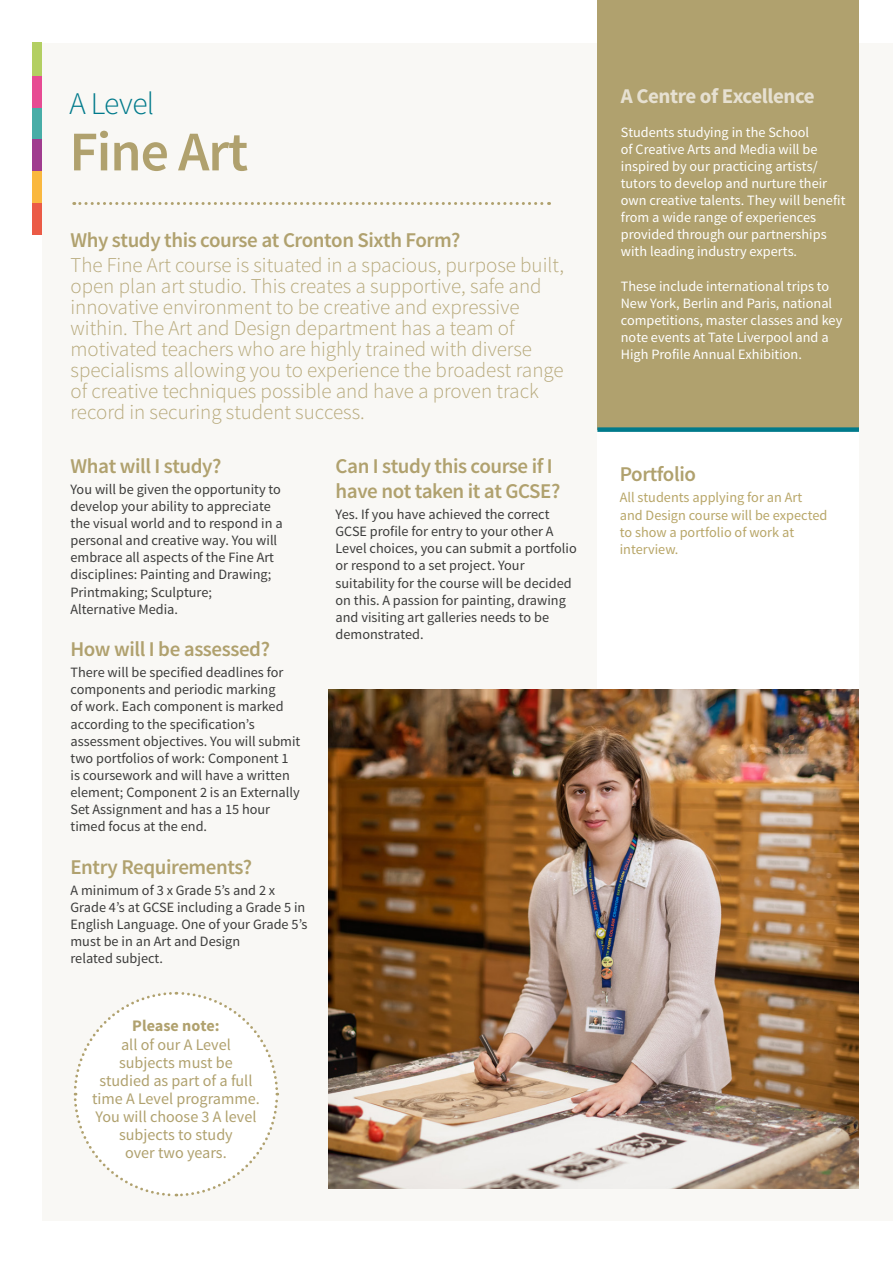
<style>
.page{position:relative;width:893px;height:1263px;background:#fff}
.page>*{position:absolute;margin:0;border:0;box-sizing:border-box;transform-origin:0 0}
.t1{font:600 56.1px "Source Sans Pro";letter-spacing:-.02em;color:#b0a16e}
.t2{font:300 31.5px "Source Sans Pro";letter-spacing:-.02em;color:#007a8b}
.t3{font:300 21px/21px "Source Sans Pro";color:#b7a97b}
.t4{font:600 21px/25.2px "Source Sans Pro";letter-spacing:-.02em;color:#b0a16e}
.t5{font:700 21px "Source Sans Pro";letter-spacing:-.02em;color:#e6e0d1}
.t6{font:16.05px/18.1px "Source Sans Pro";color:#b0a16e;text-align:center}
.t7{font:700 16.05px "Source Sans Pro";color:#b0a16e}
.t8{font:14.25px/17.1px "Source Sans Pro";color:#3c3c3b}
.t9{font:14.25px/17.1px "Source Sans Pro";color:#fff}
.t10{font:14.25px/17.1px "Source Sans Pro";color:#b8a668}
</style>
<div class="page">
<div style="left:43px;top:43px;width:850px;height:1177px;background:#f9f8f5"></div>
<div style="left:33px;top:202px;width:9px;height:33px;background:#eb5b46"></div>
<div style="left:33px;top:171px;width:9px;height:31px;background:#fab83f"></div>
<div style="left:33px;top:139px;width:9px;height:32px;background:#a03c8f"></div>
<div style="left:33px;top:108px;width:9px;height:31px;background:#48ada7"></div>
<div style="left:33px;top:76px;width:9px;height:32px;background:#e74b93"></div>
<div style="left:33px;top:43px;width:9px;height:33px;background:#b3cf62"></div>
<div style="left:597px;top:0;width:262px;height:440px;background:#b0a16e"></div>
<svg style="left:74px;top:202px;width:476px;height:3px"></svg>
<div style="left:597px;top:430px;width:262px;height:287px;background:#fff"></div>
<div style="left:597px;top:427px;width:262px;height:5px;background:#007a8b"></div>
<svg style="left:73px;top:991px;width:206px;height:206px"></svg>
<img style="left:329px;top:690px;width:530px;height:498px">
<h2 class="t2" style="left:69px;top:85px;width:86px">A Level</h2>
<h1 class="t1" style="left:69px;top:116px;width:180px">Fine Art</h1>
<h3 class="t4" style="left:71px;top:228px;width:391px">Why study this course at Cronton Sixth Form?</h3>
<p class="t3" style="left:71px;top:254px;width:495px">The Fine Art course is situated in a spacious, purpose built, open plan art studio. This creates a supportive, safe and innovative environment to be creative and expressive within. The Art and Design department has a team of motivated teachers who are highly trained with diverse specialisms allowing you to experience the broadest range of creative techniques possible and have a proven track record in securing student success.</p>
<h3 class="t4" style="left:71px;top:453px;width:153px">What will I study?</h3>
<p class="t8" style="left:71px;top:481px;width:214px">You will be given the opportunity to develop your ability to appreciate the visual world and to respond in a personal and creative way. You will embrace all aspects of the Fine Art disciplines: Painting and Drawing;<br>Printmaking; Sculpture;<br>Alternative Media.</p>
<h3 class="t4" style="left:71px;top:637px;width:201px">How will I be assessed?</h3>
<p class="t8" style="left:71px;top:664px;width:231px">There will be specified deadlines for components and periodic marking<br>of work. Each component is marked according to the specification’s assessment objectives. You will submit two portfolios of work: Component 1 is coursework and will have a written element; Component 2 is an Externally Set Assignment and has a 15 hour timed focus at the end.</p>
<h3 class="t4" style="left:71px;top:854px;width:183px">Entry Requirements?</h3>
<p class="t8" style="left:71px;top:882px;width:238px">A minimum of 3 x Grade 5’s and 2 x<br>Grade 4’s at GCSE including a Grade 5 in<br>English Language. One of your Grade 5’s must be in an Art and Design<br>related subject.</p>
<p class="t7" style="left:132px;top:1016px;width:89px">Please note:</p>
<p class="t6" style="left:92px;top:1035px;width:169px">all of our A Level subjects must be studied as part of a full time A Level programme.<br>You will choose 3 A level subjects to study<br>over two years.</p>
<h3 class="t4" style="left:336px;top:453px;width:226px">Can I study this course if I have not taken it at GCSE?</h3>
<p class="t8" style="left:336px;top:506px;width:243px">Yes. If you have achieved the correct GCSE profile for entry to your other A Level choices, you can submit a portfolio or respond to a set project. Your suitability for the course will be decided on this. A passion for painting, drawing and visiting art galleries needs to be demonstrated.</p>
<h3 class="t5" style="left:621px;top:82px;width:195px">A Centre of Excellence</h3>
<p class="t9" style="left:621px;top:124px;width:226px">Students studying in the School<br>of Creative Arts and Media will be inspired by our practicing artists/ tutors to develop and nurture their own creative talents. They will benefit from a wide range of experiences provided through our partnerships with leading industry experts.</p>
<p class="t9" style="left:621px;top:277px;width:223px">These include international trips to New York, Berlin and Paris, national competitions, master classes and key note events at Tate Liverpool and a High Profile Annual Exhibition.</p>
<h3 class="t4" style="left:620px;top:462px;width:78px">Portfolio</h3>
<p class="t10" style="left:620px;top:489px;width:209px">All students applying for an Art and Design course will be expected to show a portfolio of work at interview.</p>
</div>
